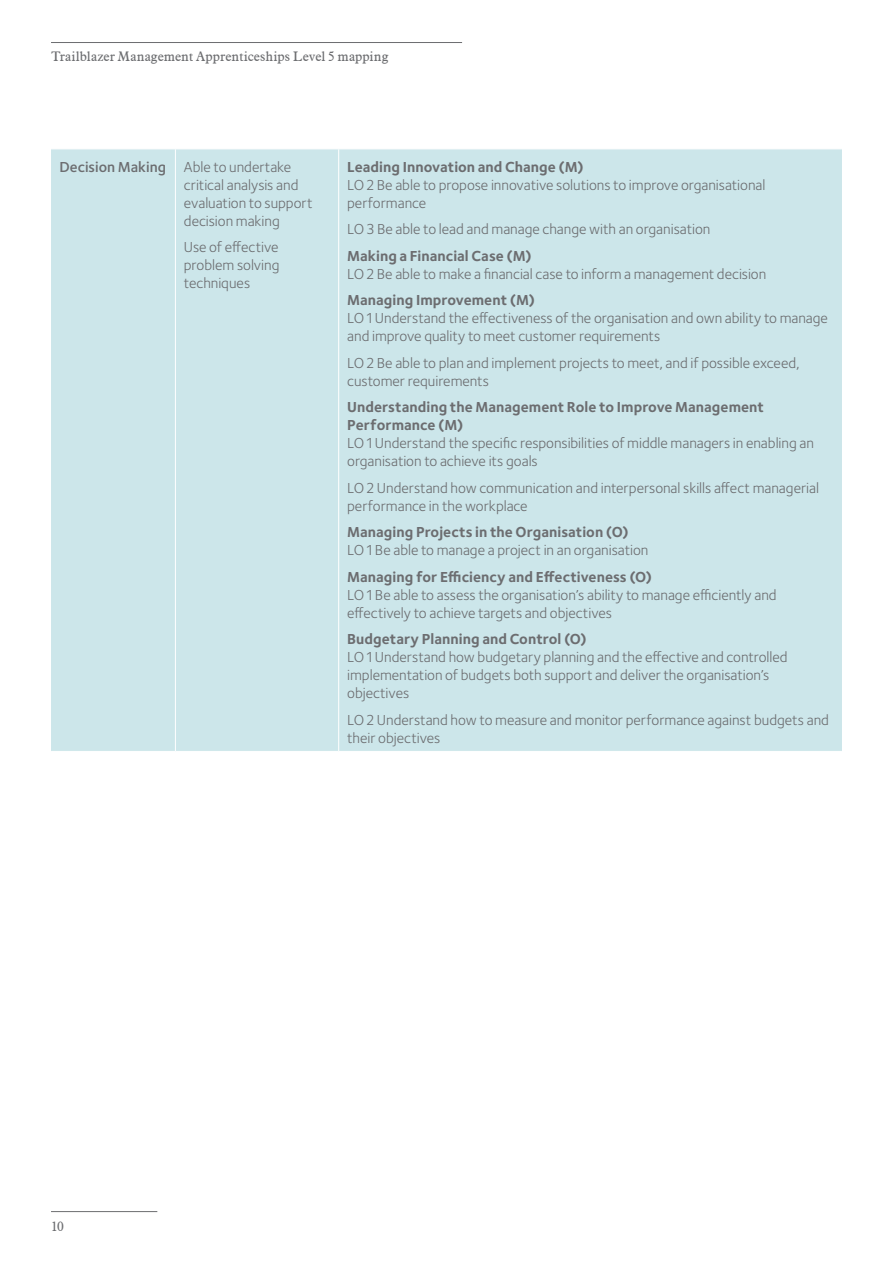
<style>
.page{position:relative;width:893px;height:1263px;background:#fff}
.page>*{position:absolute;margin:0;border:0;box-sizing:border-box;transform-origin:0 0}
._3_body{font:15px/18px "Foundry Sterling";color:#6c6d70}
._1{font:700 15px/18px "Foundry Sterling";letter-spacing:.005em;color:#6c6d70}
._2_italic{font:15px/18px "Foundry Sterling";color:#6c6d70}
._2_italic-2{font:600 15px "Foundry Sterling";color:#6c6d70}
.t1{font:13.5px "Aldine 721 BT";letter-spacing:.005em;color:#6c6d70}
</style>
<div class="page">
<hr style="left:51px;top:42px;width:411px;height:1px;background:#6c6d70">
<hr style="left:51px;top:1211px;width:106px;height:1px;background:#6c6d70">
<div style="left:51px;top:150px;width:791px;height:601px;background:#cce6ea"></div>
<hr style="left:175px;top:149px;width:1px;height:602px;background:#fff">
<hr style="left:338px;top:149px;width:1px;height:602px;background:#fff">
<p class="t1" style="left:51px;top:48px;width:339px">Trailblazer Management Apprenticeships Level 5 mapping</p>
<p class="_2_italic-2" style="left:60px;top:158px;width:108px">Decision Making</p>
<p class="_2_italic" style="left:184px;top:158px;width:130px">Able to undertake critical analysis and evaluation to support decision making</p>
<p class="_2_italic" style="left:184px;top:238px;width:97px;text-align:justify">Use of effective problem solving techniques</p>
<p class="_1" style="left:347px;top:158px;width:238px">Leading Innovation and Change (M)</p>
<p class="_3_body" style="left:347px;top:176px;width:420px">LO 2 Be able to propose innovative solutions to improve organisational performance</p>
<p class="_3_body" style="left:347px;top:220px;width:365px">LO 3 Be able to lead and manage change with an organisation</p>
<p class="_1" style="left:347px;top:247px;width:186px">Making a Financial Case (M)</p>
<p class="_3_body" style="left:347px;top:265px;width:421px">LO 2 Be able to make a financial case to inform a management decision</p>
<p class="_1" style="left:347px;top:292px;width:189px">Managing Improvement (M)</p>
<p class="_3_body" style="left:347px;top:309px;width:482px">LO 1 Understand the effectiveness of the organisation and own ability to manage and improve quality to meet customer requirements</p>
<p class="_3_body" style="left:347px;top:354px;width:454px">LO 2 Be able to plan and implement projects to meet, and if possible exceed, customer requirements</p>
<p class="_1" style="left:347px;top:399px;width:418px">Understanding the Management Role to Improve Management<br>Performance (M)</p>
<p class="_3_body" style="left:347px;top:434px;width:468px">LO 1 Understand the specific responsibilities of middle managers in enabling an organisation to achieve its goals</p>
<p class="_3_body" style="left:347px;top:479px;width:473px">LO 2 Understand how communication and interpersonal skills affect managerial performance in the workplace</p>
<p class="_1" style="left:347px;top:524px;width:283px">Managing Projects in the Organisation (O)</p>
<p class="_3_body" style="left:347px;top:541px;width:303px">LO 1 Be able to manage a project in an organisation</p>
<p class="_1" style="left:347px;top:568px;width:307px">Managing for Efficiency and Effectiveness (O)</p>
<p class="_3_body" style="left:347px;top:586px;width:431px">LO 1 Be able to assess the organisation’s ability to manage efficiently and effectively to achieve targets and objectives</p>
<p class="_1" style="left:347px;top:631px;width:241px">Budgetary Planning and Control (O)</p>
<p class="_3_body" style="left:347px;top:648px;width:442px">LO 1 Understand how budgetary planning and the effective and controlled implementation of budgets both support and deliver the organisation’s objectives</p>
<p class="_3_body" style="left:347px;top:711px;width:483px">LO 2 Understand how to measure and monitor performance against budgets and their objectives</p>
<p class="t1" style="left:51px;top:1218px;width:14px">10</p>
</div>
